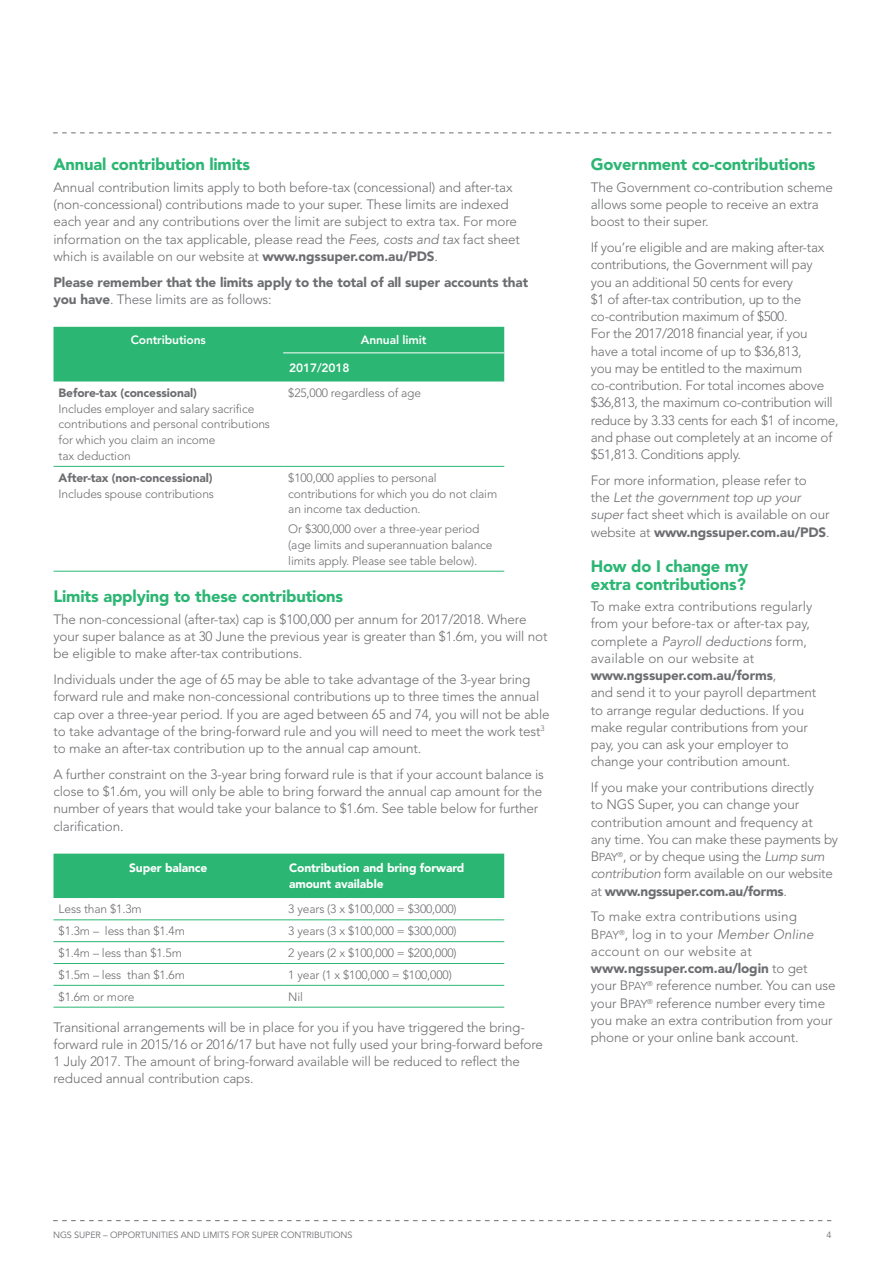
<style>
.page{position:relative;width:893px;height:1263px;background:#fff}
.page>*{position:absolute;margin:0;border:0;box-sizing:border-box;transform-origin:0 0}
.t1{font:900 16.5px/18px "Avenir LT Std";letter-spacing:-.01em;color:#2bb673}
.Body{font:300 13.5px/17.2px "Avenir LT Std";letter-spacing:-.01em;color:#6d6e71}
.Body-2{font:900 13.5px/17.2px "Avenir LT Std";letter-spacing:-.01em;color:#6d6e71}
.Table_Body{font:300 12px/15.8px "Avenir LT Std";letter-spacing:-.01em;color:#6d6e71}
.Table_Body-2{font:900 12px/15.8px "Avenir LT Std";letter-spacing:-.01em;color:#6d6e71}
.Table_Body-3{font:900 12px/15.8px "Avenir LT Std";letter-spacing:-.01em;color:#fff}
.Table_Header{font:800 12px "Avenir LT Std";letter-spacing:-.01em;color:#fff}
.t2{font:9px "Avenir LT Std";letter-spacing:-.01em;color:#6d6e71}
.s1{font-style:italic}
.s2{font-weight:900}
.s3{font-weight:300}
.s4{font-size:11.55px}
</style>
<div class="page">
<svg style="left:53px;top:133px;width:778px;height:1px"></svg>
<svg style="left:53px;top:1220px;width:778px;height:1px"></svg>
<div style="left:54px;top:327px;width:450px;height:54px;background:#2bb673"></div>
<hr style="left:54px;top:571px;width:229px;height:1px;background:#2bb673">
<hr style="left:283px;top:571px;width:221px;height:1px;background:#2bb673">
<hr style="left:283px;top:352px;width:221px;height:1px;background:#fff">
<hr style="left:54px;top:466px;width:229px;height:1px;background:#2bb673">
<hr style="left:283px;top:466px;width:221px;height:1px;background:#2bb673">
<div style="left:54px;top:854px;width:450px;height:44px;background:#2bb673"></div>
<hr style="left:54px;top:1007px;width:229px;height:1px;background:#2bb673">
<hr style="left:283px;top:1007px;width:221px;height:1px;background:#2bb673">
<hr style="left:54px;top:919px;width:229px;height:1px;background:#2bb673">
<hr style="left:283px;top:919px;width:221px;height:1px;background:#2bb673">
<hr style="left:54px;top:941px;width:229px;height:1px;background:#2bb673">
<hr style="left:283px;top:941px;width:221px;height:1px;background:#2bb673">
<hr style="left:54px;top:963px;width:229px;height:1px;background:#2bb673">
<hr style="left:283px;top:963px;width:221px;height:1px;background:#2bb673">
<hr style="left:54px;top:985px;width:229px;height:1px;background:#2bb673">
<hr style="left:283px;top:985px;width:221px;height:1px;background:#2bb673">
<h3 class="t1" style="left:54px;top:155px;width:198px">Annual contribution limits</h3>
<p class="Body" style="left:54px;top:179px;width:468px">Annual contribution limits apply to both before-tax (concessional) and after-tax (non-concessional) contributions made to your super. These limits are indexed each year and any contributions over the limit are subject to extra tax. For more information on the tax applicable, please read the <span class="s1">Fees, costs and tax</span> fact sheet which is available on our website at <span class="s2">www.ngssuper.com.au/PDS</span>.</p>
<p class="Body-2" style="left:54px;top:273px;width:476px">Please remember that the limits apply to the total of all super accounts that you have<span class="s3">. These limits are as follows:</span></p>
<p class="Table_Header" style="left:131px;top:333px;width:77px">Contributions</p>
<p class="Table_Header" style="left:361px;top:333px;width:67px">Annual limit</p>
<p class="Table_Header" style="left:289px;top:360px;width:62px">2017/2018</p>
<p class="Table_Body" style="left:59px;top:385px;width:213px"><span class="s2">Before-tax (concessional)<br></span>Includes employer and salary sacrifice contributions and personal contributions for which you claim an income<br>tax deduction</p>
<p class="Table_Body" style="left:288px;top:385px;width:134px">$25,000 regardless of age</p>
<p class="Table_Body-2" style="left:59px;top:470px;width:157px">After-tax (non-concessional)<br><span class="s3">Includes spouse contributions</span></p>
<p class="Table_Body" style="left:288px;top:470px;width:210px">$100,000 applies to personal contributions for which you do not claim an income tax deduction.</p>
<p class="Table_Body" style="left:288px;top:521px;width:206px">Or $300,000 over a three-year period (age limits and superannuation balance limits apply. Please see table below).</p>
<h3 class="t1" style="left:54px;top:587px;width:291px">Limits applying to these contributions</h3>
<p class="Body" style="left:54px;top:611px;width:495px">The non-concessional (after-tax) cap is $100,000 per annum for 2017/2018. Where your super balance as at 30 June the previous year is greater than $1.6m, you will not be eligible to make after-tax contributions.</p>
<p class="Body" style="left:54px;top:671px;width:498px">Individuals under the age of 65 may be able to take advantage of the 3-year bring forward rule and make non-concessional contributions up to three times the annual cap over a three-year period. If you are aged between 65 and 74, you will not be able to take advantage of the bring-forward rule and you will need to meet the work test<sup>3 </sup>to make an after-tax contribution up to the annual cap amount.</p>
<p class="Body" style="left:54px;top:766px;width:492px">A further constraint on the 3-year bring forward rule is that if your account balance is close to $1.6m, you will only be able to bring forward the annual cap amount for the number of years that would take your balance to $1.6m. See table below for further clarification.</p>
<p class="Table_Body-3" style="left:129px;top:860px;width:80px">Super balance</p>
<p class="Table_Body-3" style="left:289px;top:860px;width:177px">Contribution and bring forward amount available</p>
<p class="Table_Body" style="left:59px;top:901px;width:85px">Less than $1.3m</p>
<p class="Table_Body" style="left:288px;top:901px;width:170px">3 years (3 x $100,000 = $300,000)</p>
<p class="Table_Body" style="left:59px;top:923px;width:128px">$1.3m – less than $1.4m</p>
<p class="Table_Body" style="left:288px;top:923px;width:170px">3 years (3 x $100,000 = $300,000)</p>
<p class="Table_Body" style="left:59px;top:945px;width:125px">$1.4m – less than $1.5m</p>
<p class="Table_Body" style="left:288px;top:945px;width:170px">2 years (2 x $100,000 = $200,000)</p>
<p class="Table_Body" style="left:59px;top:967px;width:128px">$1.5m – less than $1.6m</p>
<p class="Table_Body" style="left:288px;top:967px;width:165px">1 year (1 x $100,000 = $100,000)</p>
<p class="Table_Body" style="left:59px;top:989px;width:77px">$1.6m or more</p>
<p class="Table_Body" style="left:288px;top:989px;width:16px">Nil</p>
<p class="Body" style="left:54px;top:1018px;width:491px">Transitional arrangements will be in place for you if you have triggered the bring&shy;forward rule in 2015/16 or 2016/17 but have not fully used your bring-forward before 1 July 2017. The amount of bring-forward available will be reduced to reflect the reduced annual contribution caps.</p>
<h3 class="t1" style="left:591px;top:155px;width:226px">Government co-contributions</h3>
<p class="Body" style="left:591px;top:179px;width:244px">The Government co-contribution scheme allows some people to receive an extra boost to their super.</p>
<p class="Body" style="left:591px;top:239px;width:249px">If you’re eligible and are making after-tax contributions, the Government will pay<br>you an additional 50 cents for every<br>$1 of after-tax contribution, up to the co-contribution maximum of $500.<br>For the 2017/2018 financial year, if you<br>have a total income of up to $36,813,<br>you may be entitled to the maximum co-contribution. For total incomes above $36,813, the maximum co-contribution will reduce by 3.33 cents for each $1 of income, and phase out completely at an income of $51,813. Conditions apply.</p>
<p class="Body" style="left:591px;top:472px;width:240px">For more information, please refer to<br>the <span class="s1">Let the government top up your super</span> fact sheet which is available on our website at <span class="s2">www.ngssuper.com.au/PDS</span>.</p>
<h3 class="t1" style="left:591px;top:557px;width:159px">How do I change my extra contributions?</h3>
<p class="Body" style="left:591px;top:598px;width:227px">To make extra contributions regularly from your before-tax or after-tax pay, complete a <span class="s1">Payroll deductions</span> form, available on our website at <span class="s2">www.ngssuper.com.au/forms</span>,<br>and send it to your payroll department to arrange regular deductions. If you make regular contributions from your pay, you can ask your employer to change your contribution amount.</p>
<p class="Body" style="left:591px;top:779px;width:249px">If you make your contributions directly<br>to NGS Super, you can change your contribution amount and frequency at<br>any time. You can make these payments by B<span class="s4">PAY</span><sup>®</sup>, or by cheque using the <span class="s1">Lump sum contribution</span> form available on our website at <span class="s2">www.ngssuper.com.au/forms</span>.</p>
<p class="Body" style="left:591px;top:908px;width:246px">To make extra contributions using B<span class="s4">PAY</span><sup>®</sup>, log in to your <span class="s1">Member Online </span>account on our website at <span class="s2">www.ngssuper.com.au/login</span> to get your B<span class="s4">PAY</span><sup>®</sup> reference number. You can use your B<span class="s4">PAY</span><sup>®</sup> reference number every time you make an extra contribution from your phone or your online bank account.</p>
<p class="t2" style="left:53px;top:1229px;width:301px">NGS SUPER – OPPORTUNITIES AND LIMITS FOR SUPER CONTRIBUTIONS</p>
<p class="t2" style="left:826px;top:1229px;width:7px">4</p>
</div>
